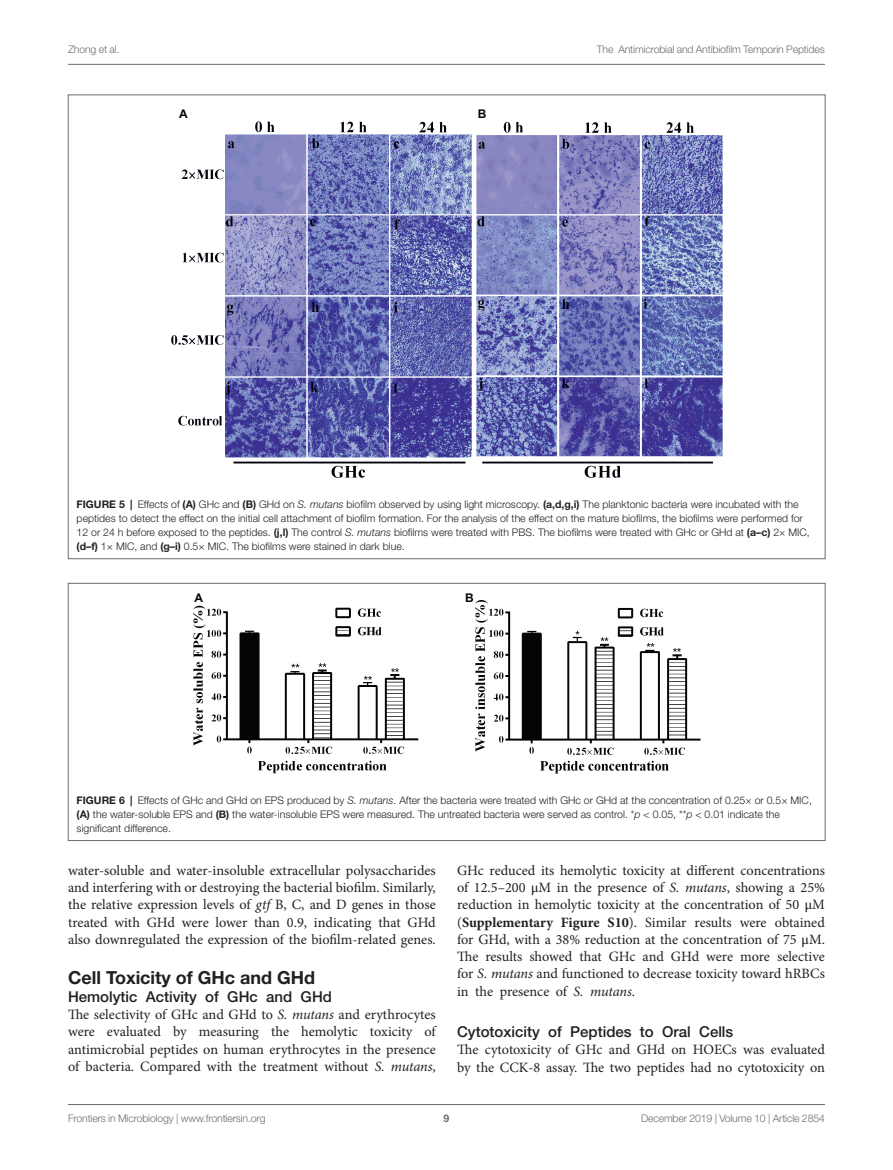
<style>
.page{position:relative;width:893px;height:1170px;background:#fff}
.page>*{position:absolute;margin:0;border:0;box-sizing:border-box;transform-origin:0 0}
.HEAD_2{font:700 18px "Helvetica Neue LT Std";color:#231f20}
.HEAD_3{font:500 15px "Helvetica Neue LT Std";color:#231f20}
.HEAD_3_after_HEAD_2{font:500 15px "Helvetica Neue LT Std";color:#231f20}
.TEXT_FLUSH{font:14.25px/17.2px "Minion Pro";color:#231f20;text-align:justify}
.t1{font:700 12px "Arial";color:#030505}
.FIG_LEG{font:300 10.5px/14.2px "Helvetica Neue LT Std";color:#231f20}
.t2{font:300 10.5px "Helvetica Neue LT Std";letter-spacing:-.015em;color:#6c6d70}
.t3{font:700 10.5px "Helvetica Neue LT Std";color:#6c6d70}
.s1{font-weight:700}
.s2{font-style:italic}
.s3{font-family:"STIX General"}
</style>
<div class="page">
<hr style="left:68px;top:64px;width:757px;height:1px;background:#6c6d70">
<hr style="left:68px;top:1104px;width:757px;height:1px;background:#6c6d70">
<img style="left:171px;top:121px;width:552px;height:357px">
<img style="left:193px;top:600px;width:508px;height:174px">
<div style="left:68px;top:583px;width:757px;height:257px;border:1px solid #6c6d70"></div>
<p class="t2" style="left:68px;top:42px;width:53px">Zhong et al.</p>
<p class="t2" style="left:597px;top:42px;width:229px">The Antimicrobial and Antibiofilm Temporin Peptides</p>
<p class="t1" style="left:179px;top:106px;width:10px">A</p>
<p class="t1" style="left:478px;top:106px;width:10px">B</p>
<p class="FIG_LEG" style="left:77px;top:496px;width:735px"><span class="s1">FIGURE 5 |</span> Effects of <span class="s1">(A)</span> GHc and <span class="s1">(B)</span> GHd on <span class="s2">S. mutans</span> biofilm observed by using light microscopy. <span class="s1">(a,d,g,i)</span> The planktonic bacteria were incubated with the peptides to detect the effect on the initial cell attachment of biofilm formation. For the analysis of the effect on the mature biofilms, the biofilms were performed for 12 or 24 h before exposed to the peptides. <span class="s1">(j,l)</span> The control <span class="s2">S. mutans</span> biofilms were treated with PBS. The biofilms were treated with GHc or GHd at <span class="s1">(a–c)</span> 2× MIC, <span class="s1">(d–f)</span> 1× MIC, and <span class="s1">(g–i)</span> 0.5× MIC. The biofilms were stained in dark blue.</p>
<p class="t1" style="left:194px;top:589px;width:10px">A</p>
<p class="t1" style="left:465px;top:589px;width:10px">B</p>
<p class="FIG_LEG" style="left:77px;top:792px;width:737px"><span class="s1">FIGURE 6 |</span> Effects of GHc and GHd on EPS produced by <span class="s2">S. mutans</span>. After the bacteria were treated with GHc or GHd at the concentration of 0.25× or 0.5× MIC, <span class="s1">(A)</span> the water-soluble EPS and <span class="s1">(B)</span> the water-insoluble EPS were measured. The untreated bacteria were served as control. *<span class="s2">p</span> &lt; 0.05, **<span class="s2">p</span> &lt; 0.01 indicate the significant difference.</p>
<p class="TEXT_FLUSH" style="left:68px;top:861px;width:369px">water-soluble and water-insoluble extracellular polysaccharides and interfering with or destroying the bacterial biofilm. Similarly, the relative expression levels of <span class="s2">gtf</span> B, C, and D genes in those treated with GHd were lower than 0.9, indicating that GHd also downregulated the expression of the biofilm-related genes.</p>
<p class="HEAD_2" style="left:68px;top:966px;width:249px">Cell Toxicity of GHc and GHd</p>
<p class="HEAD_3_after_HEAD_2" style="left:68px;top:987px;width:265px">Hemolytic Activity of GHc and GHd</p>
<p class="TEXT_FLUSH" style="left:68px;top:1005px;width:369px">The selectivity of GHc and GHd to <span class="s2">S. mutans</span> and erythrocytes were evaluated by measuring the hemolytic toxicity of antimicrobial peptides on human erythrocytes in the presence of bacteria. Compared with the treatment without <span class="s2">S. mutans</span>,</p>
<p class="TEXT_FLUSH" style="left:457px;top:861px;width:369px">GHc reduced its hemolytic toxicity at different concentrations of 12.5–200 <span class="s3">μ</span>M in the presence of <span class="s2">S. mutans</span>, showing a 25% reduction in hemolytic toxicity at the concentration of 50 <span class="s3">μ</span>M (<span class="s1">Supplementary Figure S10</span>). Similar results were obtained for GHd, with a 38% reduction at the concentration of 75 <span class="s3">μ</span>M.<br>The results showed that GHc and GHd were more selective for <span class="s2">S. mutans</span> and functioned to decrease toxicity toward hRBCs in the presence of <span class="s2">S. mutans</span>.</p>
<p class="HEAD_3" style="left:457px;top:1022px;width:278px">Cytotoxicity of Peptides to Oral Cells</p>
<p class="TEXT_FLUSH" style="left:457px;top:1041px;width:369px">The cytotoxicity of GHc and GHd on HOECs was evaluated by the CCK-8 assay. The two peptides had no cytotoxicity on</p>
<p class="t2" style="left:68px;top:1111px;width:199px">Frontiers in Microbiology | www.frontiersin.org</p>
<p class="t3" style="left:444px;top:1111px;width:7px">9</p>
<p class="t2" style="left:641px;top:1111px;width:185px">December 2019 | Volume 10 | Article 2854</p>
</div>
